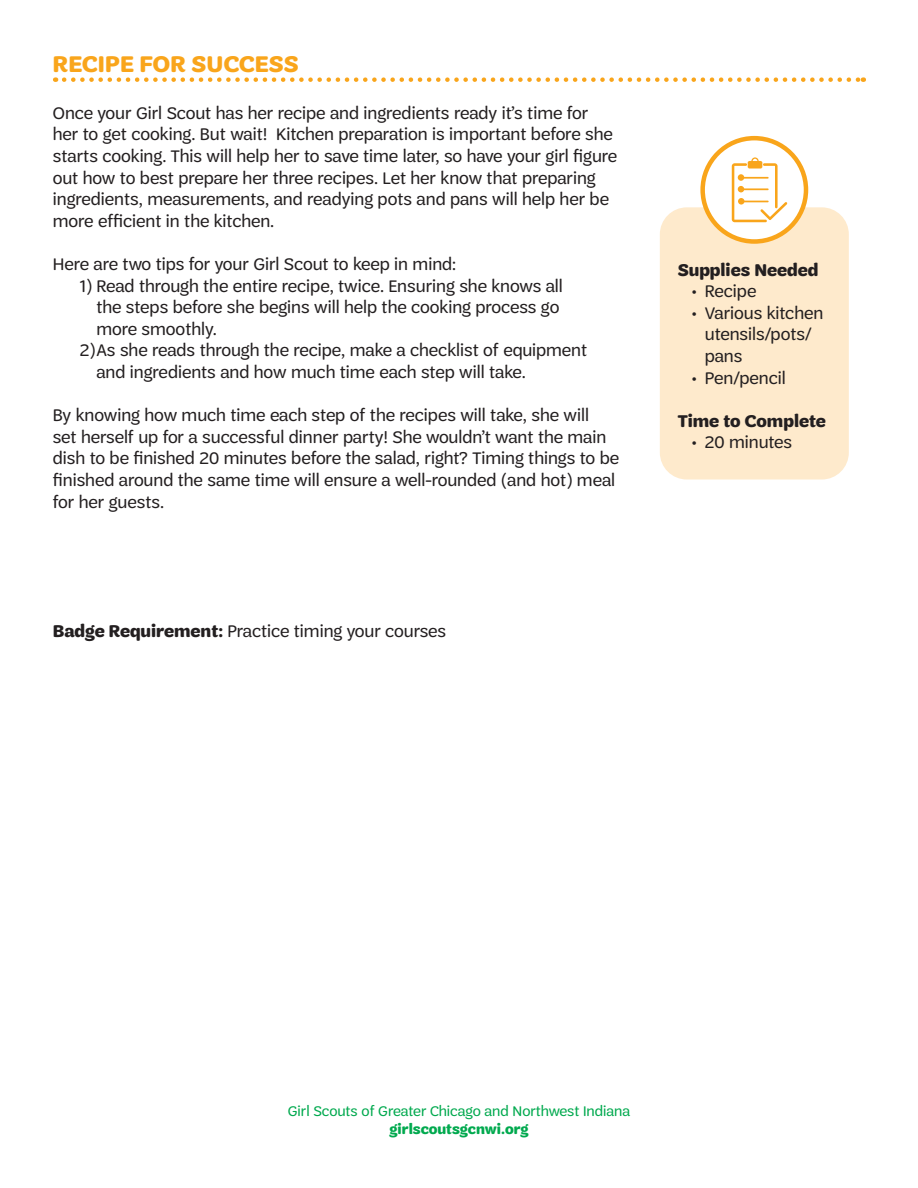
<style>
.page{position:relative;width:918px;height:1188px;background:#fff}
.page>*{position:absolute;margin:0;border:0;box-sizing:border-box;transform-origin:0 0}
.t1{font:700 24px "Trefoil Sans";letter-spacing:.01em;color:#f9a51b}
.Body{font:18px/21.6px "Trefoil Sans";color:#231f20}
.t2{font:700 18px "Trefoil Sans";color:#231f20}
.t3{font:15px "Trefoil Sans";color:#00a94e}
.t4{font:700 15px "Trefoil Sans";color:#00a94e}
.s1{font-weight:700}
</style>
<div class="page">
<svg style="left:64px;top:77px;width:800px;height:5px"></svg>
<div style="left:660px;top:207px;width:189px;height:273px;background:#feeacc;border-radius:27px"></div>
<svg style="left:703px;top:138px;width:103px;height:104px"></svg>
<div style="left:700px;top:136px;width:108px;height:108px;border:4px solid #f9a51b;border-radius:50%"></div>
<svg style="left:732px;top:157px;width:55px;height:65px"></svg>
<p class="t1" style="left:53px;top:51px;width:247px">RECIPE FOR SUCCESS</p>
<p class="Body" style="left:53px;top:102px;width:566px">Once your Girl Scout has her recipe and ingredients ready it’s time for her to get cooking. But wait! Kitchen preparation is important before she starts cooking. This will help her to save time later, so have your girl figure out how to best prepare her three recipes. Let her know that preparing ingredients, measurements, and readying pots and pans will help her be more efficient in the kitchen.</p>
<p class="Body" style="left:53px;top:253px;width:405px">Here are two tips for your Girl Scout to keep in mind:</p>
<p class="Body" style="left:80px;top:275px;width:485px">1) Read through the entire recipe, twice. Ensuring she knows all</p>
<p class="Body" style="left:96px;top:296px;width:465px">the steps before she begins will help the cooking process go</p>
<p class="Body" style="left:96px;top:318px;width:122px">more smoothly.</p>
<p class="Body" style="left:80px;top:340px;width:509px">2)As she reads through the recipe, make a checklist of equipment</p>
<p class="Body" style="left:96px;top:361px;width:431px">and ingredients and how much time each step will take.</p>
<p class="Body" style="left:53px;top:404px;width:568px">By knowing how much time each step of the recipes will take, she will<br>set herself up for a successful dinner party! She wouldn’t want the main dish to be finished 20 minutes before the salad, right? Timing things to be finished around the same time will ensure a well-rounded (and hot) meal for her guests.</p>
<p class="Body" style="left:53px;top:620px;width:395px"><span class="s1">Badge Requirement:</span> Practice timing your courses</p>
<p class="t2" style="left:678px;top:260px;width:142px">Supplies Needed</p>
<p class="Body" style="left:691px;top:281px;width:67px">• Recipe</p>
<p class="Body" style="left:705px;top:302px;width:120px;text-indent:-14px">• Various kitchen utensils/pots/ pans</p>
<p class="Body" style="left:691px;top:367px;width:96px">• Pen/pencil</p>
<p class="t2" style="left:678px;top:411px;width:149px">Time to Complete</p>
<p class="Body" style="left:691px;top:432px;width:102px">• 20 minutes</p>
<p class="t3" style="left:288px;top:1103px;width:344px">Girl Scouts of Greater Chicago and Northwest Indiana</p>
<p class="t4" style="left:390px;top:1121px;width:140px">girlscoutsgcnwi.org</p>
</div>
